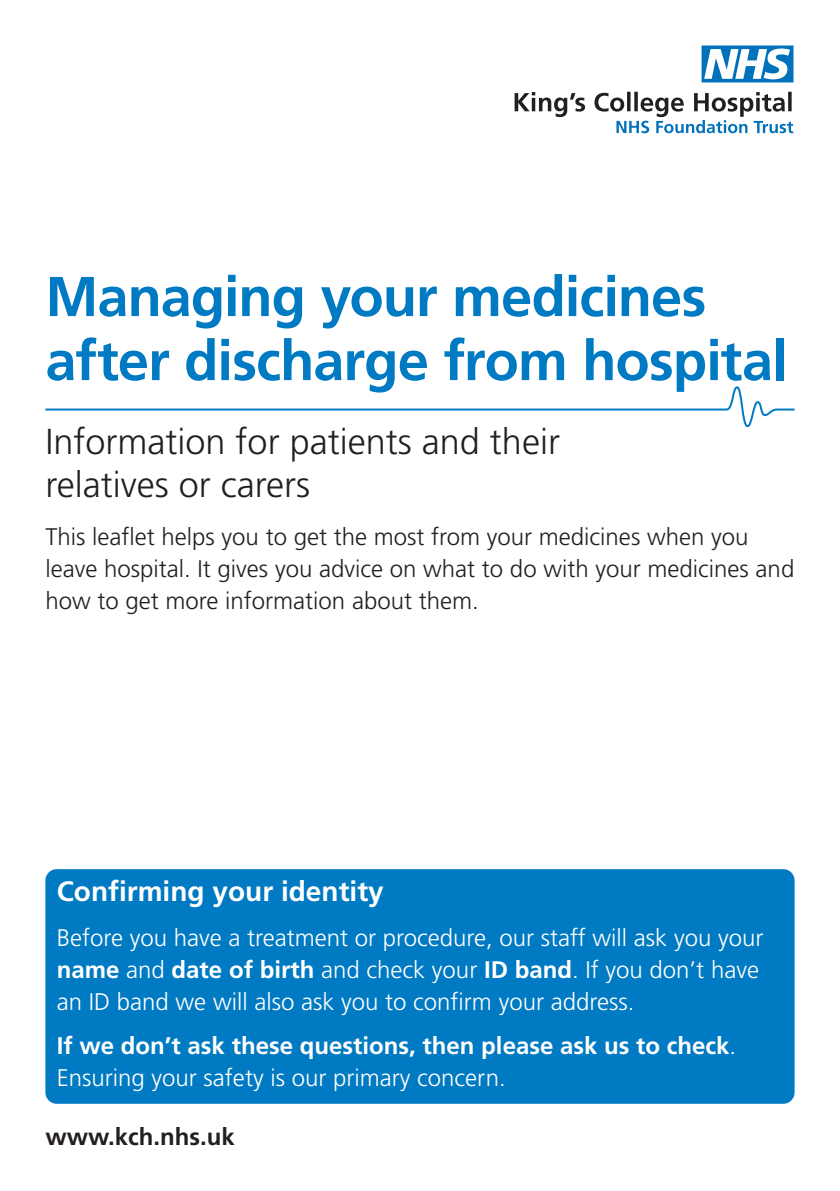
<style>
.page{position:relative;width:840px;height:1191px;background:#fff}
.page>*{position:absolute;margin:0;border:0;box-sizing:border-box;transform-origin:0 0}
.t1{font:700 56px/64px "Frutiger LT Pro";letter-spacing:-.015em;color:#007ac2}
.t2{font:300 36px/43.2px "Frutiger LT Pro";color:#231f20}
.t3{font:700 28px "Frutiger LT Pro";color:#fff}
.t4{font:300 24px/32px "Frutiger LT Pro";color:#fff}
.t5{font:300 24px/32px "Frutiger LT Pro";color:#231f20}
.t6{font:700 24px/32px "Frutiger LT Pro";color:#fff}
.t7{font:700 24px "Frutiger LT Pro";color:#231f20}
.s1{font-weight:700}
.s2{font-weight:300}
</style>
<div class="page">
<svg style="left:45px;top:386px;width:750px;height:42px"></svg>
<div style="left:45px;top:869px;width:749px;height:234px;background:#007ac2;border-radius:11px"></div>
<svg style="left:514px;top:92px;width:278px;height:41px"></svg>
<svg style="left:701px;top:45px;width:92px;height:37px"></svg>
<h1 class="t1" style="left:45px;top:265px;width:743px">Managing your medicines after discharge from hospital</h1>
<h2 class="t2" style="left:45px;top:420px;width:516px">Information for patients and their relatives or carers</h2>
<p class="t5" style="left:45px;top:521px;width:750px">This leaflet helps you to get the most from your medicines when you leave hospital. It gives you advice on what to do with your medicines and how to get more information about them.</p>
<p class="t3" style="left:57px;top:875px;width:328px">Confirming your identity</p>
<p class="t4" style="left:57px;top:921px;width:707px">Before you have a treatment or procedure, our staff will ask you your <span class="s1">name</span> and <span class="s1">date of birth</span> and check your <span class="s1">ID band</span>. If you don’t have an ID band we will also ask you to confirm your address.</p>
<p class="t6" style="left:57px;top:1029px;width:680px">If we don’t ask these questions, then please ask us to check<span class="s2">.<br>Ensuring your safety is our primary concern.</span></p>
<p class="t7" style="left:45px;top:1122px;width:191px">www.kch.nhs.uk</p>
</div>
